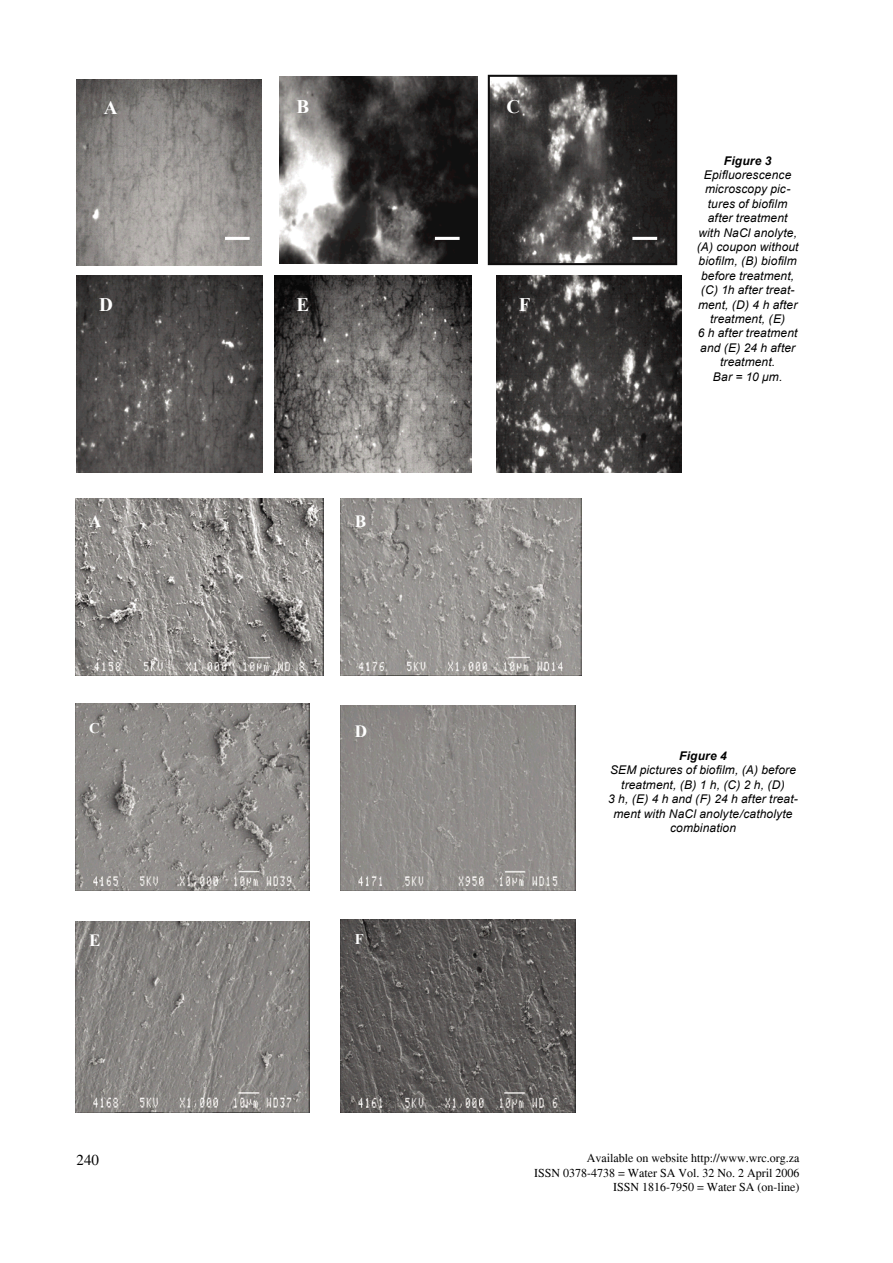
<style>
.page{position:relative;width:893px;height:1263px;background:#fff}
.page>*{position:absolute;margin:0;border:0;box-sizing:border-box;transform-origin:0 0}
.t1{font:700 19.2px "Times New Roman";color:#fff}
.t2{font:700 19.05px "Times New Roman";color:#fff}
.t3{font:700 17.25px "Times New Roman";color:#fff}
.t4{font:15px "Times";color:#000}
.t5{font:700 14.7px "Times New Roman";color:#fff}
.t6{font:italic 12px/14.4px "Arial";letter-spacing:.01em;color:#000;text-align:center}
.t7{font:12px/14.4px "Times";color:#000;text-align:right}
.t8{font:italic 700 12px "Arial";letter-spacing:.015em;color:#000}
</style>
<div class="page">
<img style="left:77px;top:79px;width:185px;height:186px">
<img style="left:280px;top:77px;width:198px;height:186px">
<img style="left:491px;top:78px;width:183px;height:184px">
<div style="left:488px;top:75px;width:189px;height:190px;border:2px solid #0f0e0e"></div>
<img style="left:77px;top:275px;width:185px;height:198px">
<img style="left:274px;top:275px;width:198px;height:198px">
<img style="left:497px;top:275px;width:185px;height:198px">
<hr style="left:225px;top:237px;width:25px;height:3px;background:#fff">
<hr style="left:435px;top:237px;width:25px;height:3px;background:#fff">
<hr style="left:632px;top:237px;width:25px;height:3px;background:#fff">
<img style="left:75px;top:498px;width:249px;height:177px">
<img style="left:341px;top:498px;width:241px;height:177px">
<img style="left:75px;top:704px;width:235px;height:187px">
<img style="left:341px;top:705px;width:234px;height:186px">
<img style="left:75px;top:921px;width:235px;height:191px">
<img style="left:341px;top:920px;width:234px;height:192px">
<p class="t2" style="left:104px;top:95px;width:15px">A</p>
<p class="t1" style="left:99px;top:291px;width:15px">D</p>
<p class="t1" style="left:297px;top:94px;width:14px">B</p>
<p class="t1" style="left:506px;top:93px;width:15px">C</p>
<p class="t1" style="left:302px;top:94px;width:14px">B</p>
<p class="t1" style="left:512px;top:94px;width:15px">C</p>
<p class="t1" style="left:297px;top:291px;width:14px">E</p>
<p class="t1" style="left:519px;top:291px;width:13px">F</p>
<p class="t3" style="left:89px;top:509px;width:14px">A</p>
<p class="t3" style="left:355px;top:509px;width:13px">B</p>
<p class="t5" style="left:89px;top:718px;width:12px">C</p>
<p class="t3" style="left:355px;top:719px;width:14px">D</p>
<p class="t3" style="left:89px;top:928px;width:13px">E</p>
<p class="t5" style="left:355px;top:929px;width:11px">F</p>
<p class="t8" style="left:724px;top:153px;width:49px">Figure 3</p>
<p class="t6" style="left:697px;top:168px;width:103px">Epifluorescence microscopy pic&shy;tures of biofilm after treatment with NaCl anolyte, (A) coupon without biofilm, (B) biofilm before treatment, (C) 1h after treat&shy;ment, (D) 4 h after treatment, (E)<br>6 h after treatment and (E) 24 h after treatment.</p>
<p class="t6" style="left:713px;top:369px;width:71px">Bar = 10 μm.</p>
<p class="t8" style="left:679px;top:748px;width:49px">Figure 4</p>
<p class="t6" style="left:608px;top:763px;width:191px">SEM pictures of biofilm, (A) before treatment, (B) 1 h, (C) 2 h, (D)<br>3 h, (E) 4 h and (F) 24 h after treat&shy;ment with NaCl anolyte/catholyte combination</p>
<p class="t4" style="left:77px;top:1151px;width:24px">240</p>
<p class="t7" style="left:534px;top:1151px;width:267px">Available on website http://www.wrc.org.za<br>ISSN 0378-4738 = Water SA Vol. 32 No. 2 April 2006<br>ISSN 1816-7950 = Water SA (on-line)</p>
</div>
